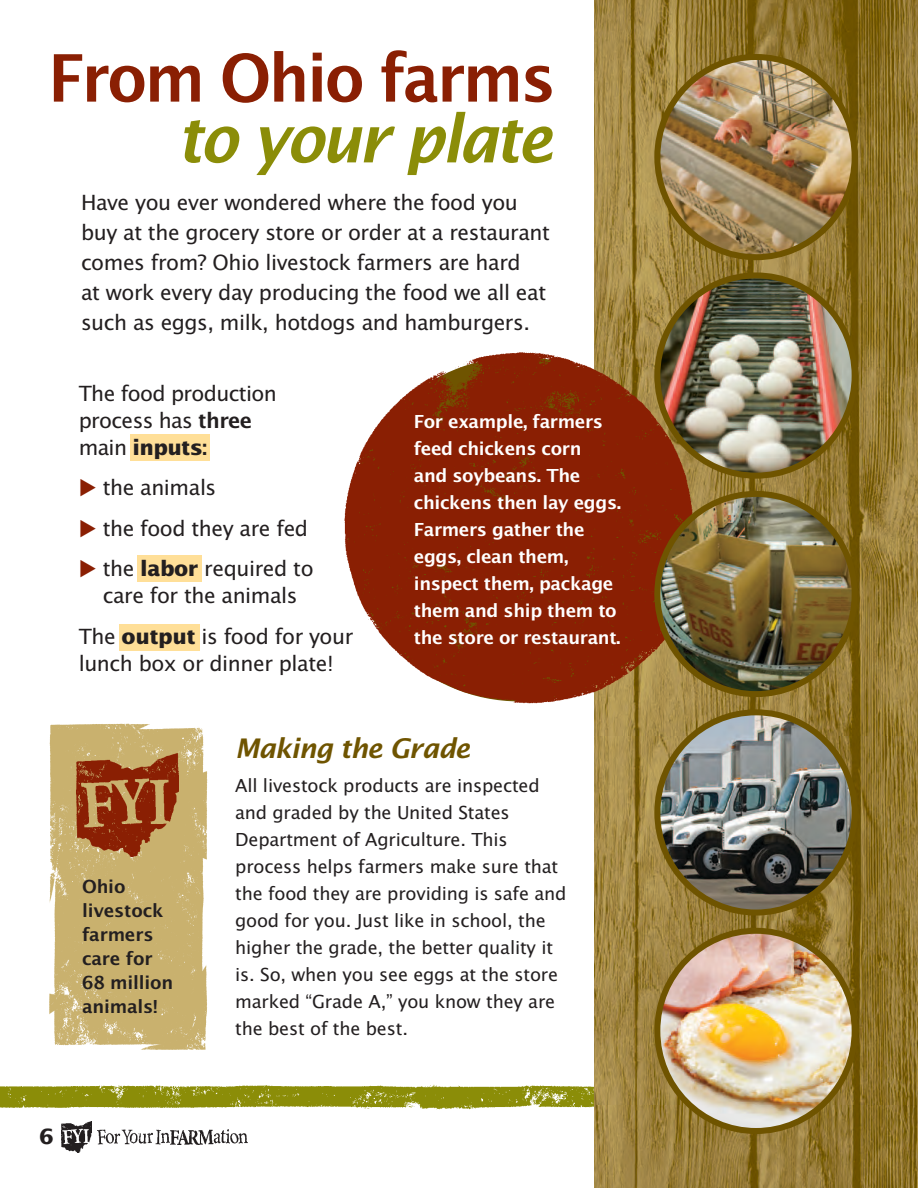
<style>
.page{position:relative;width:918px;height:1188px;background:#fff}
.page>*{position:absolute;margin:0;border:0;box-sizing:border-box;transform-origin:0 0}
.t1{font:600 65.55px "Lucida Sans";letter-spacing:-.04em;color:#8a1f03;scale:.95 1}
.t2{font:italic 600 65.55px "Lucida Sans";letter-spacing:-.05em;color:#8b8d08;scale:.95 1}
.t3{font:italic 600 27px "Lucida Sans";letter-spacing:-.03em;color:#6f5400}
.t4{font:21px/30px "Lucida Sans";letter-spacing:-.02em;color:#231f20}
.t5{font:700 21px "Lucida Sans";color:#231f20}
.t6{font:18px/27px "Lucida Sans";letter-spacing:-.01em;color:#231f20}
.t7{font:600 18px/27px "Lucida Sans";letter-spacing:-.02em;color:#fff}
.t8{font:600 18px/24px "Lucida Sans";letter-spacing:-.01em;color:#231f20}
.s1{font-weight:600}
.s2{font-weight:700}
.s3{color:#8a1f03}
</style>
<div class="page">
<img style="left:0;top:1084px;width:594px;height:26px">
<img style="left:594px;top:0;width:324px;height:1188px">
<img style="left:61px;top:1122px;width:31px;height:30px">
<img style="left:97px;top:1130px;width:150px;height:14px">
<img style="left:49px;top:723px;width:159px;height:327px">
<img style="left:76px;top:753px;width:103px;height:103px">
<img style="left:344px;top:340px;width:392px;height:388px">
<div style="left:137px;top:555px;width:65px;height:27px;background:#ffdf98"></div>
<div style="left:119px;top:624px;width:81px;height:27px;background:#ffdf98"></div>
<div style="left:130px;top:434px;width:79px;height:27px;background:#ffdf98"></div>
<img style="left:657px;top:931px;width:198px;height:200px">
<div style="left:654px;top:928px;width:204px;height:206px;border:6px solid #6f5400;border-radius:50%"></div>
<img style="left:657px;top:275px;width:198px;height:201px">
<div style="left:654px;top:272px;width:204px;height:207px;border:6px solid #6f5400;border-radius:50%"></div>
<img style="left:657px;top:57px;width:198px;height:200px">
<div style="left:654px;top:54px;width:204px;height:206px;border:6px solid #6f5400;border-radius:50%"></div>
<img style="left:657px;top:712px;width:198px;height:200px">
<div style="left:654px;top:709px;width:204px;height:207px;border:6px solid #6f5400;border-radius:50%"></div>
<img style="left:657px;top:494px;width:198px;height:200px">
<div style="left:654px;top:491px;width:204px;height:206px;border:6px solid #6f5400;border-radius:50%"></div>
<h1 class="t1" style="left:48px;top:38px;width:536px">From Ohio farms</h1>
<h1 class="t2" style="left:177px;top:99px;width:397px">to your plate</h1>
<p class="t4" style="left:81px;top:187px;width:471px">Have you ever wondered where the food you buy at the grocery store or order at a restaurant comes from? Ohio livestock farmers are hard<br>at work every day producing the food we all eat such as eggs, milk, hotdogs and hamburgers.</p>
<p class="t4" style="left:79px;top:379px;width:200px;line-height:27px">The food production process has <span class="s1">three </span>main <span class="s2">inputs</span><span class="s1">:</span></p>
<p class="t4" style="left:79px;top:472px;width:139px"><span class="s3">◆</span> the animals</p>
<p class="t4" style="left:79px;top:513px;width:231px"><span class="s3">◆</span> the food they are fed</p>
<p class="t4" style="left:79px;top:555px;width:236px;line-height:27px;text-align:center"><span class="s3">◆</span> the <span class="s2">labor</span> required to care for the animals</p>
<p class="t4" style="left:79px;top:622px;width:276px;line-height:27px">The <span class="s2">output</span> is food for your lunch box or dinner plate!</p>
<p class="t7" style="left:414px;top:407px;width:209px">For example, farmers feed chickens corn<br>and soybeans. The chickens then lay eggs.<br>Farmers gather the eggs, clean them, inspect them, package them and ship them to the store or restaurant.</p>
<p class="t8" style="left:82px;top:874px;width:93px">Ohio livestock farmers care for<br>68 million animals!</p>
<p class="t5" style="left:40px;top:1124px;width:16px">6</p>
<p class="t3" style="left:235px;top:732px;width:237px">Making the Grade</p>
<p class="t6" style="left:235px;top:772px;width:333px">All livestock products are inspected and graded by the United States Department of Agriculture. This process helps farmers make sure that the food they are providing is safe and good for you. Just like in school, the higher the grade, the better quality it is. So, when you see eggs at the store marked “Grade A,” you know they are the best of the best.</p>
</div>
